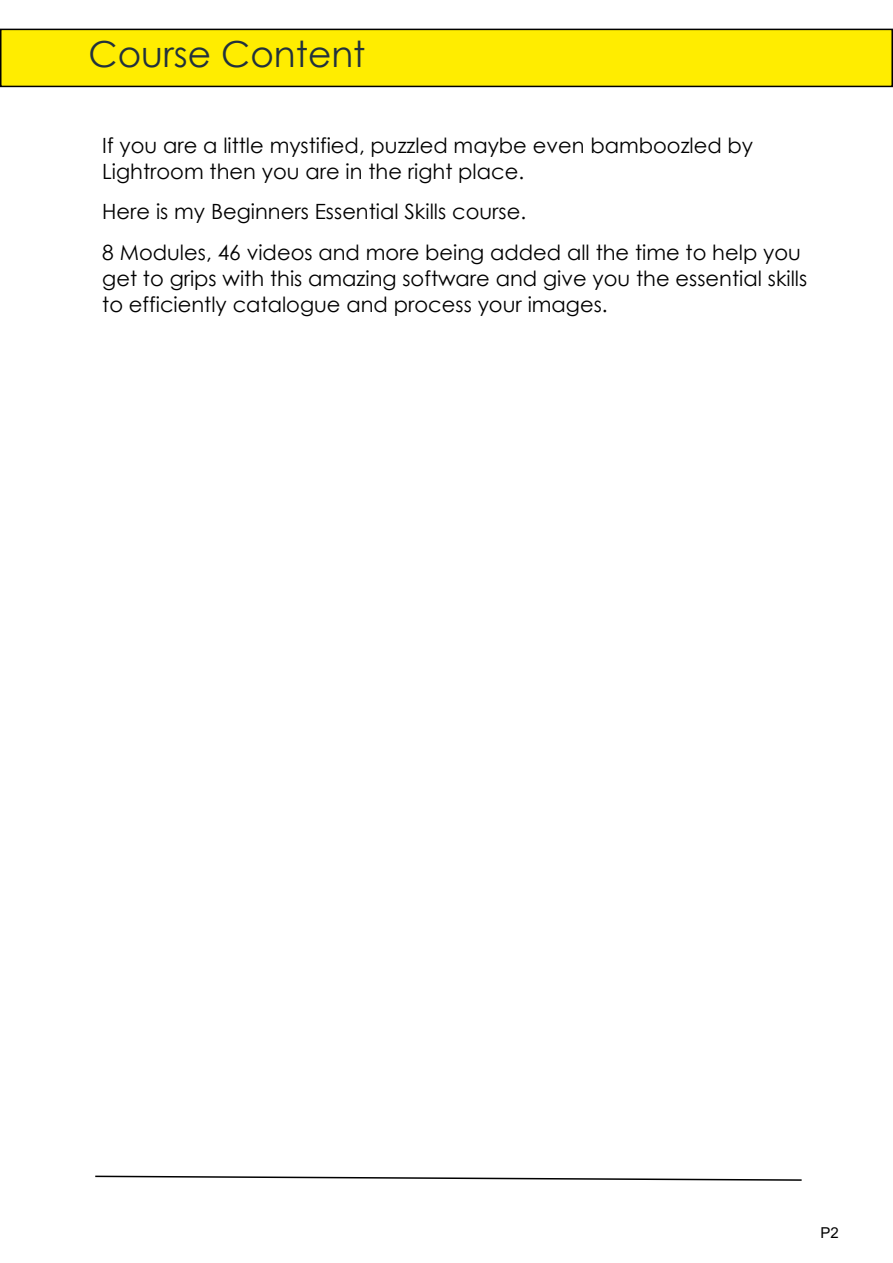
<style>
.page{position:relative;width:893px;height:1263px;background:#fff}
.page>*{position:absolute;margin:0;border:0;box-sizing:border-box;transform-origin:0 0}
.t1{font:35.85px "Century Gothic";color:#21313d}
.t2{font:21px/25.8px "Century Gothic";color:#000}
.t3{font:15px "Arial";color:#000}
</style>
<div class="page">
<div style="left:0;top:29px;width:893px;height:58px;background:#ffed00;border:2px solid #000"></div>
<svg style="left:95px;top:1175px;width:707px;height:6px"></svg>
<h1 class="t1" style="left:89px;top:40px;width:278px">Course Content</h1>
<p class="t2" style="left:102px;top:134px;width:652px">If you are a little mystified, puzzled maybe even bamboozled by<br>Lightroom then you are in the right place.</p>
<p class="t2" style="left:102px;top:193px;width:700px;line-height:40.8px">Here is my Beginners Essential Skills course.<br>8 Modules, 46 videos and more being added all the time to help you</p>
<p class="t2" style="left:102px;top:267px;width:706px">get to grips with this amazing software and give you the essential skills to efficiently catalogue and process your images.</p>
<p class="t3" style="left:821px;top:1227px;width:20px">P2</p>
</div>
